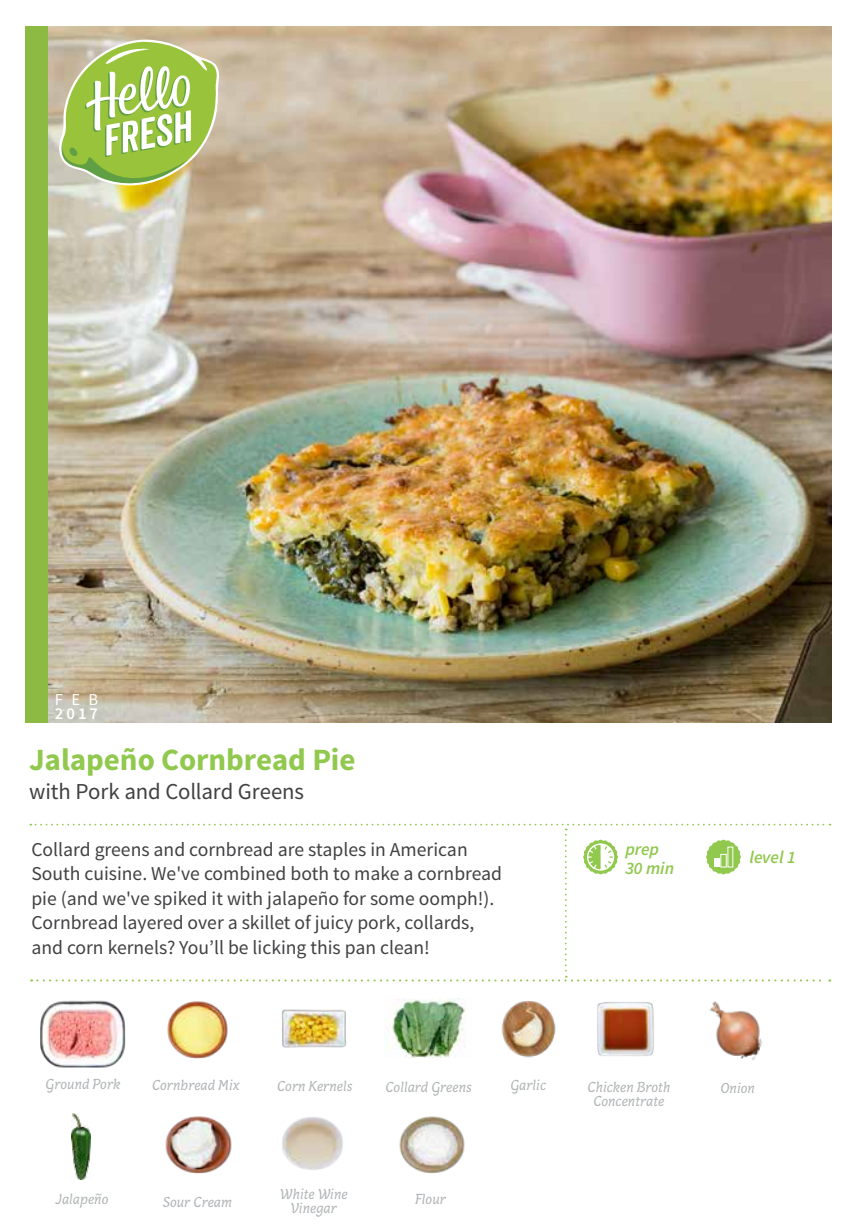
<style>
.page{position:relative;width:860px;height:1228px;background:#fff}
.page>*{position:absolute;margin:0;border:0;box-sizing:border-box;transform-origin:0 0}
.t1{font:700 30.97px "Source Sans Pro";letter-spacing:-.005em;color:#91c84e}
.t2{font:22.75px "Source Sans Pro";letter-spacing:-.005em;color:#414042}
.t3{font:19.6px/24.5px "Source Sans Pro";color:#414042}
.t4{font:italic 600 17.5px/18.6px "Source Sans Pro";color:#91c84e}
.t5{font:600 16.62px "Source Sans Pro";color:#fff}
.t6{font:16.62px "Source Sans Pro";color:#fff}
.t7{font:italic 14.88px/14.5px "Capucine Basic";color:#b1b4b6;text-align:center}
</style>
<div class="page">
<img style="left:48px;top:27px;width:783px;height:696px">
<div style="left:26px;top:27px;width:22px;height:696px;background:#8cba42"></div>
<svg style="left:55px;top:39px;width:164px;height:158px;background:#b6c97a"></svg>
<svg style="left:30px;top:823px;width:800px;height:158px"></svg>
<img style="left:40px;top:1000px;width:86px;height:67px">
<img style="left:167px;top:1001px;width:61px;height:58px">
<img style="left:282px;top:1009px;width:64px;height:39px">
<img style="left:385px;top:998px;width:81px;height:59px">
<img style="left:501px;top:1001px;width:55px;height:57px">
<img style="left:71px;top:1113px;width:19px;height:65px">
<img style="left:165px;top:1116px;width:67px;height:58px">
<img style="left:282px;top:1117px;width:61px;height:53px">
<img style="left:597px;top:1002px;width:57px;height:54px">
<img style="left:709px;top:1001px;width:53px;height:60px">
<img style="left:399px;top:1116px;width:66px;height:58px">
<p class="t6" style="left:55px;top:689px;width:45px">FEB</p>
<p class="t5" style="left:55px;top:702px;width:45px">2017</p>
<h1 class="t1" style="left:29px;top:739px;width:327px">Jalapeño Cornbread Pie</h1>
<p class="t2" style="left:29px;top:777px;width:276px">with Pork and Collard Greens</p>
<p class="t3" style="left:31px;top:837px;width:472px">Collard greens and cornbread are staples in American South cuisine. We've combined both to make a cornbread pie (and we've spiked it with jalapeño for some oomph!).<br>Cornbread layered over a skillet of juicy pork, collards, and corn kernels? You’ll be licking this pan clean!</p>
<p class="t4" style="left:625px;top:840px;width:50px">prep<br>30 min</p>
<p class="t4" style="left:749px;top:848px;width:48px">level 1</p>
<p class="t7" style="left:46px;top:1077px;width:76px">Ground Pork</p>
<p class="t7" style="left:152px;top:1078px;width:89px">Cornbread Mix</p>
<p class="t7" style="left:277px;top:1079px;width:77px">Corn Kernels</p>
<p class="t7" style="left:385px;top:1080px;width:88px">Collard Greens</p>
<p class="t7" style="left:510px;top:1078px;width:37px">Garlic</p>
<p class="t7" style="left:56px;top:1192px;width:54px">Jalapeño</p>
<p class="t7" style="left:163px;top:1195px;width:71px">Sour Cream</p>
<p class="t7" style="left:280px;top:1187px;width:69px">White Wine<br>Vinegar</p>
<p class="t7" style="left:415px;top:1192px;width:32px">Flour</p>
<p class="t7" style="left:587px;top:1080px;width:84px">Chicken Broth<br>Concentrate</p>
<p class="t7" style="left:720px;top:1081px;width:36px">Onion</p>
</div>
